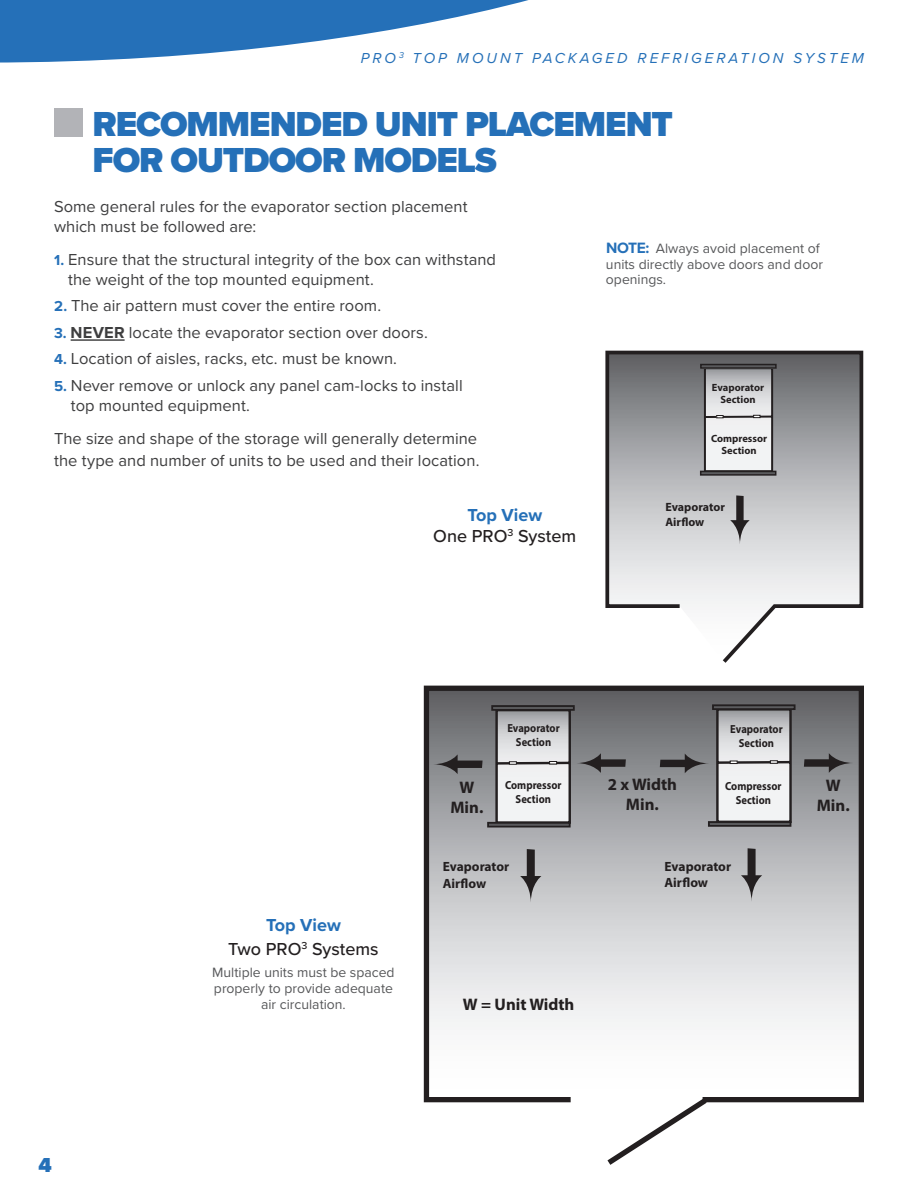
<style>
.page{position:relative;width:918px;height:1188px;background:#fff}
.page>*{position:absolute;margin:0;border:0;box-sizing:border-box;transform-origin:0 0}
.t1{font:900 36px/36px "Proxima Nova";letter-spacing:-.03em;color:#2570b8}
.t2{font:900 21px "Proxima Nova";color:#2570b8}
.Subhead_2{font:500 18px "Proxima Nova";color:#231f20}
.Subhead_2-2{font:700 18px "Proxima Nova";color:#2570b8}
.Body_text{font:700 16.8px "Myriad Pro";color:#231f20}
.Paragraph_Style_1{font:16.5px/19.8px "Proxima Nova";letter-spacing:.005em;color:#3e3e3f}
.t3{font:italic 15px "Proxima Nova";letter-spacing:.2em;color:#2570b8}
.t4{font:13.95px/15.6px "Proxima Nova";color:#57585a;text-align:center}
.t5{font:700 13.35px/16px "Myriad Pro";letter-spacing:-.005em;color:#231f20}
.t6{font:700 12px/14.4px "Myriad Pro";letter-spacing:-.005em;color:#231f20}
.Subhead_2-3{font:700 11.7px "Myriad Pro";color:#231f20;scale:.9 1}
.Subhead_2-4{font:700 10.5px "Myriad Pro";color:#231f20}
.s1{font-weight:700;font-size:15px;color:#2570b8}
.s2{font-weight:700}
.s3{font-weight:700;font-size:15.6px;color:#2570b8}
</style>
<div class="page">
<svg style="left:0;top:0;width:529px;height:63px"></svg>
<svg style="left:605px;top:351px;width:258px;height:312px"></svg>
<svg style="left:703px;top:369px;width:71px;height:102px"></svg>
<hr style="left:701px;top:365px;width:75px;height:3px;background:#59595c">
<div style="left:700px;top:364px;width:77px;height:5px;border:1px solid #231f20"></div>
<hr style="left:701px;top:471px;width:75px;height:4px;background:#5a5a5d">
<div style="left:700px;top:471px;width:76px;height:5px;border:1px solid #231f20"></div>
<svg style="left:730px;top:495px;width:20px;height:49px"></svg>
<svg style="left:424px;top:686px;width:440px;height:417px"></svg>
<svg style="left:602px;top:1093px;width:111px;height:72px"></svg>
<div style="left:491px;top:705px;width:84px;height:6px;border:2px solid #231f20"></div>
<div style="left:487px;top:822px;width:84px;height:6px;border:2px solid #231f20"></div>
<svg style="left:520px;top:849px;width:21px;height:54px"></svg>
<svg style="left:715px;top:710px;width:78px;height:114px"></svg>
<div style="left:712px;top:704px;width:84px;height:6px;border:2px solid #231f20"></div>
<div style="left:708px;top:821px;width:83px;height:6px;border:2px solid #231f20"></div>
<svg style="left:741px;top:848px;width:21px;height:54px"></svg>
<svg style="left:433px;top:754px;width:50px;height:20px"></svg>
<svg style="left:494px;top:708px;width:132px;height:117px"></svg>
<svg style="left:660px;top:754px;width:49px;height:19px"></svg>
<svg style="left:804px;top:753px;width:49px;height:20px"></svg>
<div style="left:54px;top:108px;width:28px;height:28px;background:#b2b3b7"></div>
<hr style="left:71px;top:339px;width:54px;height:2px;background:#3e3e3f">
<p class="t3" style="left:361px;top:46px;width:505px">PRO <sup>3</sup> TOP MOUNT PACKAGED REFRIGERATION SYSTEM</p>
<p class="t1" style="left:92px;top:106px;width:582px">RECOMMENDED UNIT PLACEMENT<br>FOR OUTDOOR MODELS</p>
<p class="Paragraph_Style_1" style="left:54px;top:196px;width:415px">Some general rules for the evaporator section placement which must be followed are:</p>
<p class="Paragraph_Style_1" style="left:68px;top:249px;width:429px;text-indent:-14px"><span class="s1">1.</span> Ensure that the structural integrity of the box can withstand the weight of the top mounted equipment.</p>
<p class="Paragraph_Style_1" style="left:54px;top:295px;width:329px"><span class="s1">2.</span> The air pattern must cover the entire room.</p>
<p class="Paragraph_Style_1" style="left:54px;top:322px;width:375px"><span class="s1">3.</span> <span class="s2">NEVER</span> locate the evaporator section over doors.</p>
<p class="Paragraph_Style_1" style="left:54px;top:348px;width:345px"><span class="s1">4.</span> Location of aisles, racks, etc. must be known.</p>
<p class="Paragraph_Style_1" style="left:71px;top:375px;width:393px;text-indent:-17px"><span class="s1">5.</span> Never remove or unlock any panel cam-locks to install top mounted equipment.</p>
<p class="Paragraph_Style_1" style="left:54px;top:426px;width:427px;line-height:22.5px">The size and shape of the storage will generally determine the type and number of units to be used and their location.</p>
<p class="t4" style="left:606px;top:240px;width:218px;text-align:left"><span class="s3">NOTE:</span> Always avoid placement of units directly above doors and door openings.</p>
<p class="Subhead_2-4" style="left:712px;top:380px;width:54px">Evaporator</p>
<p class="Subhead_2-4" style="left:720px;top:393px;width:37px">Section</p>
<p class="Subhead_2-4" style="left:711px;top:431px;width:58px">Compressor</p>
<p class="Subhead_2-4" style="left:722px;top:444px;width:37px">Section</p>
<p class="t2" style="left:38px;top:1149px;width:15px">4</p>
<p class="Subhead_2-2" style="left:467px;top:502px;width:76px">Top View</p>
<p class="Subhead_2" style="left:433px;top:523px;width:144px">One PRO<sup>3</sup> System</p>
<p class="t6" style="left:665px;top:500px;width:61px">Evaporator<br>Airflow</p>
<p class="Subhead_2-2" style="left:266px;top:912px;width:76px">Top View</p>
<p class="Subhead_2" style="left:228px;top:936px;width:152px">Two PRO<sup>3</sup> Systems</p>
<p class="t4" style="left:212px;top:964px;width:184px">Multiple units must be spaced properly to provide adequate air circulation.</p>
<p class="Body_text" style="left:459px;top:776px;width:16px">W</p>
<p class="Body_text" style="left:450px;top:796px;width:35px">Min.</p>
<p class="Subhead_2-3" style="left:507px;top:721px;width:60px">Evaporator</p>
<p class="Subhead_2-3" style="left:516px;top:735px;width:41px">Section</p>
<p class="Subhead_2-3" style="left:505px;top:777px;width:64px">Compressor</p>
<p class="Subhead_2-3" style="left:516px;top:791px;width:41px">Section</p>
<p class="Body_text" style="left:608px;top:774px;width:71px">2 x Width</p>
<p class="Body_text" style="left:626px;top:794px;width:35px">Min.</p>
<p class="Subhead_2-3" style="left:730px;top:722px;width:60px">Evaporator</p>
<p class="Subhead_2-3" style="left:739px;top:736px;width:41px">Section</p>
<p class="Subhead_2-3" style="left:725px;top:778px;width:64px">Compressor</p>
<p class="Subhead_2-3" style="left:736px;top:792px;width:41px">Section</p>
<p class="t5" style="left:443px;top:858px;width:68px">Evaporator<br>Airflow</p>
<p class="t5" style="left:665px;top:858px;width:68px">Evaporator<br>Airflow</p>
<p class="Body_text" style="left:826px;top:774px;width:16px">W</p>
<p class="Body_text" style="left:817px;top:794px;width:35px">Min.</p>
<p class="Body_text" style="left:463px;top:993px;width:113px">W = Unit Width</p>
</div>
